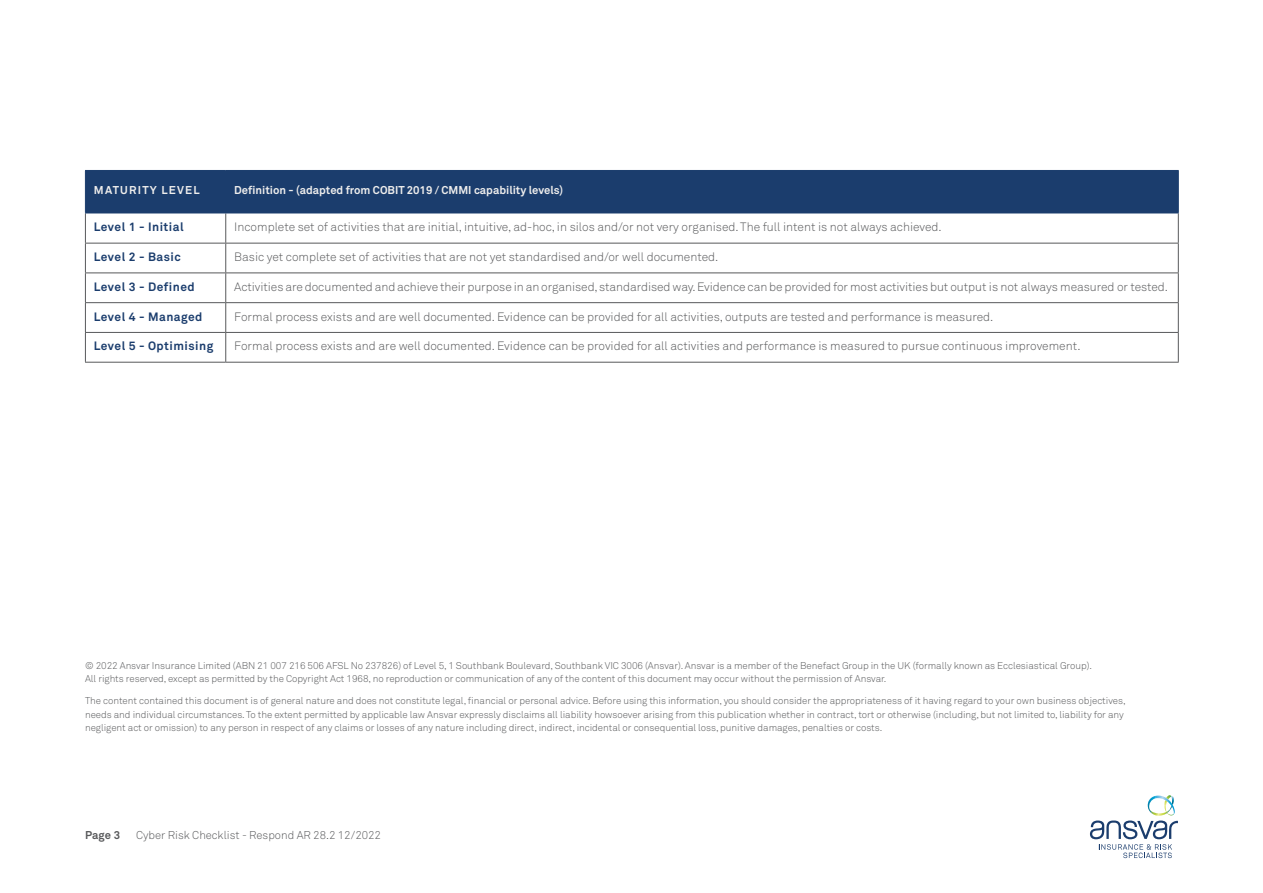
<style>
.page{position:relative;width:1263px;height:893px;background:#fff}
.page>*{position:absolute;margin:0;border:0;box-sizing:border-box;transform-origin:0 0}
.t1{font:12px "Akkurat Light Pro";color:#58595b}
.t2{font:700 12px "Akkurat Pro";letter-spacing:.04em;color:#1b3d6d}
.t3{font:700 11.25px "Akkurat Pro";color:#efeeed}
.t4{font:11.25px "Akkurat Light Pro";color:#58595b}
.t5{font:700 11.25px "Akkurat Pro";letter-spacing:.11em;color:#efeeed}
.t6{font:700 11.25px "Akkurat Pro";color:#58595b}
.t7{font:9.75px/13.5px "Akkurat Light Pro";letter-spacing:-.005em;color:#58595b}
</style>
<div class="page">
<svg style="left:1090px;top:795px;width:88px;height:63px"></svg>
<div style="left:86px;top:171px;width:1092px;height:42px;background:#1b3d6d"></div>
<hr style="left:85px;top:213px;width:1px;height:30px;background:#58595b">
<hr style="left:225px;top:213px;width:1px;height:30px;background:#58595b">
<hr style="left:1178px;top:213px;width:1px;height:30px;background:#58595b">
<hr style="left:85px;top:243px;width:141px;height:1px;background:#58595b">
<hr style="left:85px;top:243px;width:1px;height:30px;background:#58595b">
<hr style="left:226px;top:243px;width:953px;height:1px;background:#58595b">
<hr style="left:225px;top:243px;width:1px;height:30px;background:#58595b">
<hr style="left:1178px;top:243px;width:1px;height:30px;background:#58595b">
<hr style="left:85px;top:273px;width:141px;height:1px;background:#58595b">
<hr style="left:226px;top:273px;width:953px;height:1px;background:#58595b">
<hr style="left:85px;top:302px;width:141px;height:1px;background:#58595b">
<hr style="left:226px;top:302px;width:953px;height:1px;background:#58595b">
<hr style="left:85px;top:332px;width:141px;height:1px;background:#58595b">
<svg style="left:85px;top:273px;width:1px;height:89px"></svg>
<hr style="left:226px;top:332px;width:953px;height:1px;background:#58595b">
<svg style="left:225px;top:273px;width:1px;height:89px"></svg>
<svg style="left:1178px;top:273px;width:1px;height:89px"></svg>
<hr style="left:85px;top:362px;width:141px;height:1px;background:#58595b">
<hr style="left:226px;top:362px;width:953px;height:1px;background:#58595b">
<hr style="left:85px;top:170px;width:141px;height:1px;background:#1b3d6d">
<hr style="left:85px;top:171px;width:1px;height:42px;background:#1b3d6d">
<hr style="left:226px;top:170px;width:953px;height:1px;background:#1b3d6d">
<hr style="left:225px;top:171px;width:1px;height:42px;background:#1b3d6d">
<hr style="left:1178px;top:171px;width:1px;height:42px;background:#1b3d6d">
<hr style="left:85px;top:213px;width:141px;height:1px;background:#1b3d6d">
<hr style="left:226px;top:213px;width:953px;height:1px;background:#1b3d6d">
<p class="t5" style="left:94px;top:183px;width:107px">MATURITY LEVEL</p>
<p class="t3" style="left:234px;top:183px;width:331px">Definition - (adapted from COBIT 2019 / CMMI capability levels)</p>
<p class="t2" style="left:94px;top:220px;width:91px">Level 1 - Initial</p>
<p class="t1" style="left:234px;top:220px;width:709px">Incomplete set of activities that are initial, intuitive, ad-hoc, in silos and/or not very organised. The full intent is not always achieved.</p>
<p class="t2" style="left:94px;top:249px;width:88px">Level 2 - Basic</p>
<p class="t1" style="left:234px;top:250px;width:486px">Basic yet complete set of activities that are not yet standardised and/or well documented.</p>
<p class="t2" style="left:94px;top:279px;width:102px">Level 3 - Defined</p>
<p class="t1" style="left:234px;top:279px;width:935px">Activities are documented and achieve their purpose in an organised, standardised way. Evidence can be provided for most activities but output is not always measured or tested.</p>
<p class="t2" style="left:94px;top:309px;width:110px">Level 4 - Managed</p>
<p class="t1" style="left:234px;top:309px;width:761px">Formal process exists and are well documented. Evidence can be provided for all activities, outputs are tested and performance is measured.</p>
<p class="t2" style="left:94px;top:339px;width:121px">Level 5 - Optimising</p>
<p class="t1" style="left:234px;top:339px;width:848px">Formal process exists and are well documented. Evidence can be provided for all activities and performance is measured to pursue continuous improvement.</p>
<p class="t7" style="left:85px;top:659px;width:1008px">© 2022 Ansvar Insurance Limited (ABN 21 007 216 506 AFSL No 237826) of Level 5, 1 Southbank Boulevard, Southbank VIC 3006 (Ansvar). Ansvar is a member of the Benefact Group in the UK (formally known as Ecclesiastical Group).<br>All rights reserved, except as permitted by the Copyright Act 1968, no reproduction or communication of any of the content of this document may occur without the permission of Ansvar.</p>
<p class="t7" style="left:85px;top:694px;width:1042px">The content contained this document is of general nature and does not constitute legal, financial or personal advice. Before using this information, you should consider the appropriateness of it having regard to your own business objectives, needs and individual circumstances. To the extent permitted by applicable law Ansvar expressly disclaims all liability howsoever arising from this publication whether in contract, tort or otherwise (including, but not limited to, liability for any negligent act or omission) to any person in respect of any claims or losses of any nature including direct, indirect, incidental or consequential loss, punitive damages, penalties or costs.</p>
<p class="t6" style="left:85px;top:828px;width:37px">Page 3</p>
<p class="t4" style="left:136px;top:828px;width:246px">Cyber Risk Checklist - Respond AR 28.2 12/2022</p>
</div>
